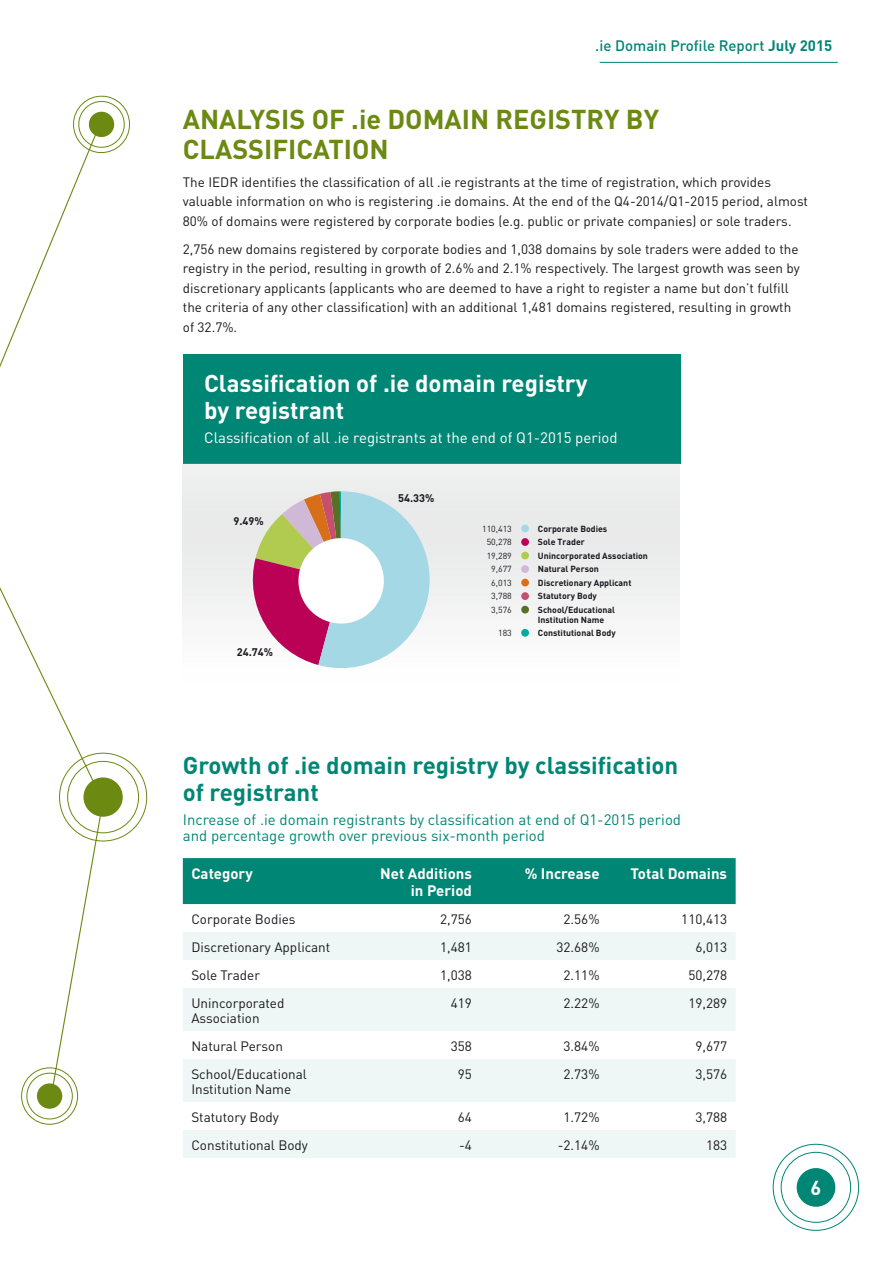
<style>
.page{position:relative;width:893px;height:1263px;background:#fff}
.page>*{position:absolute;margin:0;border:0;box-sizing:border-box;transform-origin:0 0}
.Body_heads{font:700 27px/30px "DIN";color:#6c8912}
.Chart_Head_1{font:700 24px/27px "DIN";color:#008674}
.Chart_Head_1-2{font:700 24px/27px "DIN";color:#fff}
.t1{font:700 19.95px "DIN";color:#fff}
.Chart_Head_2{font:15px/16.5px "DIN";color:#008674}
.Chart_Head_2-2{font:15px "DIN";color:#fff}
.Table_Head{font:700 15px/16.5px "DIN";color:#fff;text-align:right}
.t2{font:500 15px "DIN";color:#008674}
.Din_body__4{font:13.5px/19.5px "DIN";color:#1a171c}
.Din_body__2{font:13.5px/19.5px "DIN";color:#1a171c}
.Table_Body{font:13.5px/15px "DIN";color:#1a171c}
.t3{font:700 10.95px "DIN";color:#1a171c}
.t4{font:700 8.7px/13.5px "DIN";color:#1a171c}
.t5{font:8.7px/13.5px "DIN";color:#1a171c;text-align:right}
.s1{font-weight:700}
</style>
<div class="page">
<div style="left:83px;top:777px;width:40px;height:40px;background:#6c8912;border-radius:50%"></div>
<div style="left:37px;top:1083px;width:25px;height:26px;background:#6c8912;border-radius:50%"></div>
<div style="left:26px;top:1073px;width:47px;height:46px;border:1px solid #6c8912;border-radius:50%"></div>
<svg style="left:0;top:587px;width:105px;height:511px"></svg>
<svg style="left:0;top:95px;width:130px;height:273px"></svg>
<div style="left:797px;top:1168px;width:38px;height:39px;background:#008674;border-radius:50%"></div>
<div style="left:781px;top:1152px;width:70px;height:71px;border:1px solid #008674;border-radius:50%"></div>
<hr style="left:600px;top:62px;width:238px;height:1px;background:#008674">
<div style="left:183px;top:355px;width:497px;height:109px;background:#008674"></div>
<div style="left:183px;top:464px;width:496px;height:227px;background:linear-gradient(to right,#f5f5f5,#f1f1f2)"></div>
<div style="left:521px;top:525px;width:8px;height:7px;background:#a4d8e4;border-radius:50%"></div>
<div style="left:521px;top:538px;width:8px;height:8px;background:#ba0155;border-radius:50%"></div>
<div style="left:521px;top:552px;width:8px;height:7px;background:#b0cb50;border-radius:50%"></div>
<div style="left:521px;top:565px;width:8px;height:8px;background:#d0b9d7;border-radius:50%"></div>
<div style="left:521px;top:579px;width:8px;height:7px;background:#d86e19;border-radius:50%"></div>
<div style="left:521px;top:592px;width:8px;height:8px;background:#c64f70;border-radius:50%"></div>
<div style="left:521px;top:606px;width:8px;height:7px;background:#577023;border-radius:50%"></div>
<div style="left:521px;top:629px;width:8px;height:8px;background:#00aba0;border-radius:50%"></div>
<svg style="left:244px;top:491px;width:186px;height:177px;background:#c1b4be"></svg>
<div style="left:298px;top:538px;width:86px;height:85px;background:#fff;border-radius:50%"></div>
<div style="left:183px;top:858px;width:553px;height:46px;background:#008674"></div>
<svg style="left:183px;top:932px;width:553px;height:226px;fill:#eef7f5"></svg>
<p class="t2" style="left:595px;top:36px;width:239px">.ie Domain Profile Report <span class="s1">July 2015</span></p>
<p class="Body_heads" style="left:183px;top:103px;width:478px">ANALYSIS OF .ie DOMAIN REGISTRY BY<br>CLASSIFICATION</p>
<p class="Din_body__2" style="left:183px;top:172px;width:627px">The IEDR identifies the classification of all .ie registrants at the time of registration, which provides valuable information on who is registering .ie domains. At the end of the Q4-2014/Q1-2015 period, almost<br>80% of domains were registered by corporate bodies (e.g. public or private companies) or sole traders.</p>
<p class="Din_body__4" style="left:183px;top:239px;width:618px">2,756 new domains registered by corporate bodies and 1,038 domains by sole traders were added to the registry in the period, resulting in growth of 2.6% and 2.1% respectively. The largest growth was seen by discretionary applicants (applicants who are deemed to have a right to register a name but don’t fulfill the criteria of any other classification) with an additional 1,481 domains registered, resulting in growth of 32.7%.</p>
<p class="Chart_Head_1-2" style="left:204px;top:369px;width:385px">Classification of .ie domain registry by registrant</p>
<p class="Chart_Head_2-2" style="left:204px;top:428px;width:415px">Classification of all .ie registrants at the end of Q1-2015 period</p>
<p class="t3" style="left:233px;top:513px;width:32px">9.49%</p>
<p class="t3" style="left:237px;top:645px;width:38px">24.74%</p>
<p class="t3" style="left:398px;top:491px;width:38px">54.33%</p>
<p class="t5" style="left:482px;top:522px;width:31px">110,413<br>50,278<br>19,289<br>9,677<br>6,013<br>3,788<br>3,576</p>
<p class="t5" style="left:498px;top:626px;width:15px">183</p>
<p class="t4" style="left:538px;top:521px;width:112px">Corporate Bodies<br>Sole Trader<br>Unincorporated Association<br>Natural Person<br>Discretionary Applicant<br>Statutory Body<br>School/Educational</p>
<p class="t4" style="left:538px;top:612px;width:79px">Institution Name<br>Constitutional Body</p>
<p class="Chart_Head_1" style="left:183px;top:750px;width:497px">Growth of .ie domain registry by classification of registrant</p>
<p class="Chart_Head_2" style="left:183px;top:811px;width:500px">Increase of .ie domain registrants by classification at end of Q1-2015 period and percentage growth over previous six-month period</p>
<p class="Table_Head" style="left:191px;top:865px;width:63px">Category</p>
<p class="Table_Head" style="left:380px;top:865px;width:93px">Net Additions in Period</p>
<p class="Table_Head" style="left:525px;top:865px;width:76px">% Increase</p>
<p class="Table_Head" style="left:630px;top:865px;width:98px">Total Domains</p>
<p class="Table_Body" style="left:191px;top:911px;width:106px">Corporate Bodies</p>
<p class="Table_Body" style="left:440px;top:911px;width:33px">2,756</p>
<p class="Table_Body" style="left:563px;top:911px;width:38px">2.56%</p>
<p class="Table_Body" style="left:681px;top:911px;width:47px">110,413</p>
<p class="Table_Body" style="left:191px;top:939px;width:141px">Discretionary Applicant</p>
<p class="Table_Body" style="left:440px;top:939px;width:33px">1,481</p>
<p class="Table_Body" style="left:556px;top:939px;width:45px">32.68%</p>
<p class="Table_Body" style="left:695px;top:939px;width:33px">6,013</p>
<p class="Table_Body" style="left:191px;top:967px;width:70px">Sole Trader</p>
<p class="Table_Body" style="left:440px;top:967px;width:33px">1,038</p>
<p class="Table_Body" style="left:563px;top:967px;width:38px">2.11%</p>
<p class="Table_Body" style="left:688px;top:967px;width:40px">50,278</p>
<p class="Table_Body" style="left:191px;top:995px;width:95px">Unincorporated<br>Association</p>
<p class="Table_Body" style="left:451px;top:995px;width:23px">419</p>
<p class="Table_Body" style="left:563px;top:995px;width:38px">2.22%</p>
<p class="Table_Body" style="left:688px;top:995px;width:40px">19,289</p>
<p class="Table_Body" style="left:191px;top:1038px;width:93px">Natural Person</p>
<p class="Table_Body" style="left:451px;top:1038px;width:23px">358</p>
<p class="Table_Body" style="left:563px;top:1038px;width:38px">3.84%</p>
<p class="Table_Body" style="left:695px;top:1038px;width:33px">9,677</p>
<p class="Table_Body" style="left:191px;top:1066px;width:117px">School/Educational<br>Institution Name</p>
<p class="Table_Body" style="left:458px;top:1066px;width:16px">95</p>
<p class="Table_Body" style="left:563px;top:1066px;width:38px">2.73%</p>
<p class="Table_Body" style="left:695px;top:1066px;width:33px">3,576</p>
<p class="Table_Body" style="left:191px;top:1109px;width:89px">Statutory Body</p>
<p class="Table_Body" style="left:458px;top:1109px;width:16px">64</p>
<p class="Table_Body" style="left:563px;top:1109px;width:38px">1.72%</p>
<p class="Table_Body" style="left:695px;top:1109px;width:33px">3,788</p>
<p class="Table_Body" style="left:191px;top:1137px;width:118px">Constitutional Body</p>
<p class="Table_Body" style="left:459px;top:1137px;width:14px">-4</p>
<p class="Table_Body" style="left:558px;top:1137px;width:43px">-2.14%</p>
<p class="Table_Body" style="left:706px;top:1137px;width:23px">183</p>
<h3 class="t1" style="left:811px;top:1174px;width:12px">6</h3>
</div>
